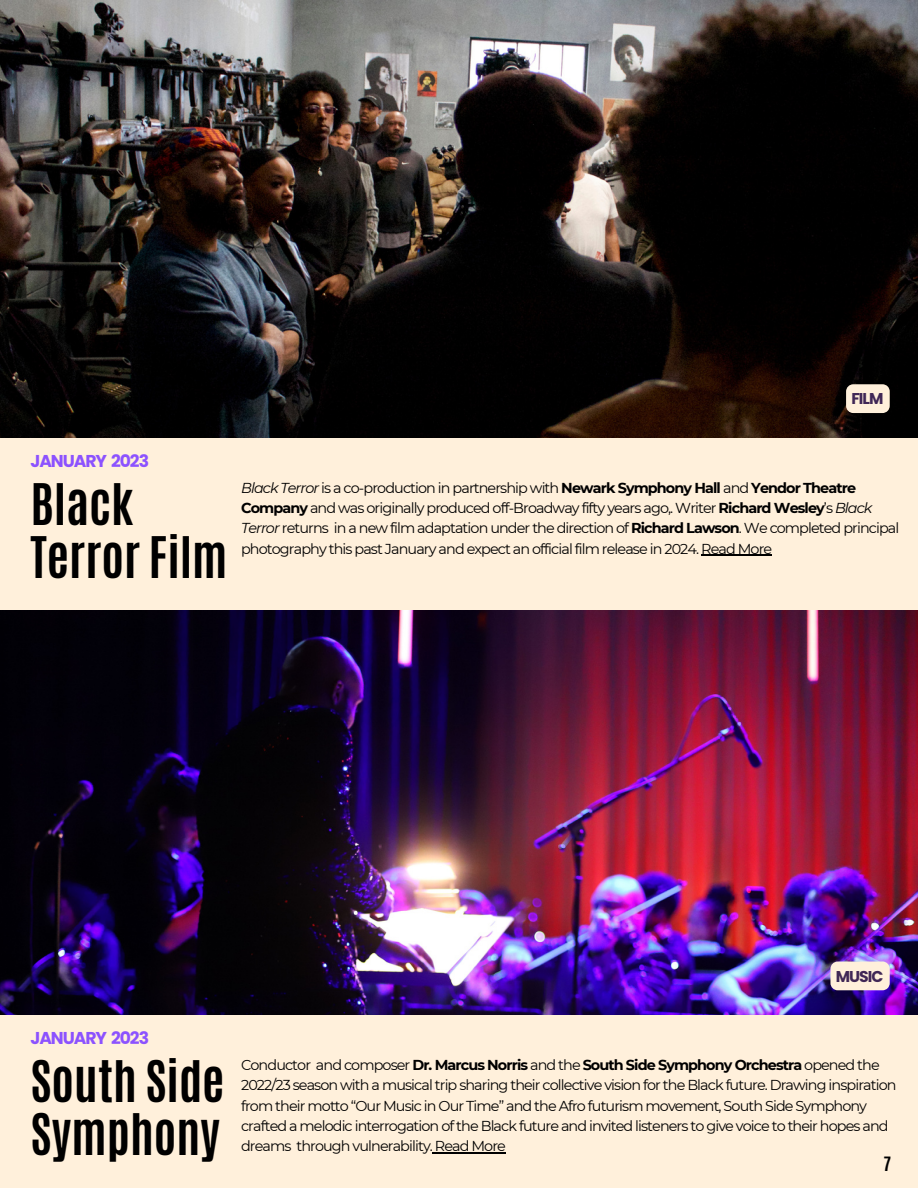
<style>
.page{position:relative;width:918px;height:1188px;background:#fff}
.page>*{position:absolute;margin:0;border:0;box-sizing:border-box;transform-origin:0 0}
.t1{font:700 47.85px/52.8px "Antonio";color:#000}
.t2{font:700 17.1px "Poppins";letter-spacing:-.06em;color:#8c52ff}
.t3{font:700 16.5px "Antonio";color:#000}
.t4{font:700 15.6px "Poppins";letter-spacing:-.065em;color:#402756}
.t5{font:14.4px/20.2px "Montserrat";letter-spacing:-.065em;color:#000}
.s1{font-style:italic}
.s2{font-weight:700}
</style>
<div class="page">
<img style="left:0;top:0;width:918px;height:438px">
<div style="left:0;top:438px;width:918px;height:173px;background:#fff0db"></div>
<hr style="left:701px;top:555px;width:70px;height:1px;background:#000">
<img style="left:0;top:611px;width:918px;height:405px">
<div style="left:0;top:1016px;width:918px;height:172px;background:#fff0db"></div>
<hr style="left:432px;top:1152px;width:73px;height:1px;background:#000">
<svg style="left:846px;top:384px;width:44px;height:29px"></svg>
<div style="left:830px;top:962px;width:60px;height:28px;background:#fff0db"></div>
<h1 class="t4" style="left:851px;top:388px;width:34px">FILM</h1>
<h1 class="t2" style="left:30px;top:449px;width:120px">JANUARY 2023</h1>
<h2 class="t1" style="left:30px;top:479px;width:198px">Black<br>Terror Film</h2>
<h2 class="t5" style="left:241px;top:478px;width:660px"><span class="s1">Black Terror</span> is a co-production in partnership with <span class="s2">Newark Symphony Hall</span> and <span class="s2">Yendor Theatre Company</span> and was originally produced off-Broadway fifty years ago,. Writer <span class="s2">Richard Wesley</span>’s <span class="s1">Black Terror</span> returns in a new film adaptation under the direction of <span class="s2">Richard Lawson</span>. We completed principal photography this past January and expect an official film release in 2024. Read More</h2>
<p class="t4" style="left:836px;top:965px;width:49px">MUSIC</p>
<h2 class="t2" style="left:30px;top:1026px;width:120px">JANUARY 2023</h2>
<h2 class="t1" style="left:30px;top:1056px;width:196px">South Side<br>Symphony</h2>
<p class="t5" style="left:241px;top:1055px;width:657px">Conductor and composer <span class="s2">Dr. Marcus Norris</span> and the <span class="s2">South Side Symphony Orchestra</span> opened the 2022/23 season with a musical trip sharing their collective vision for the Black future. Drawing inspiration from their motto “Our Music in Our Time” and the Afro futurism movement, South Side Symphony crafted a melodic interrogation of the Black future and invited listeners to give voice to their hopes and dreams through vulnerability. Read More</p>
<p class="t3" style="left:883px;top:1152px;width:9px">7</p>
</div>
